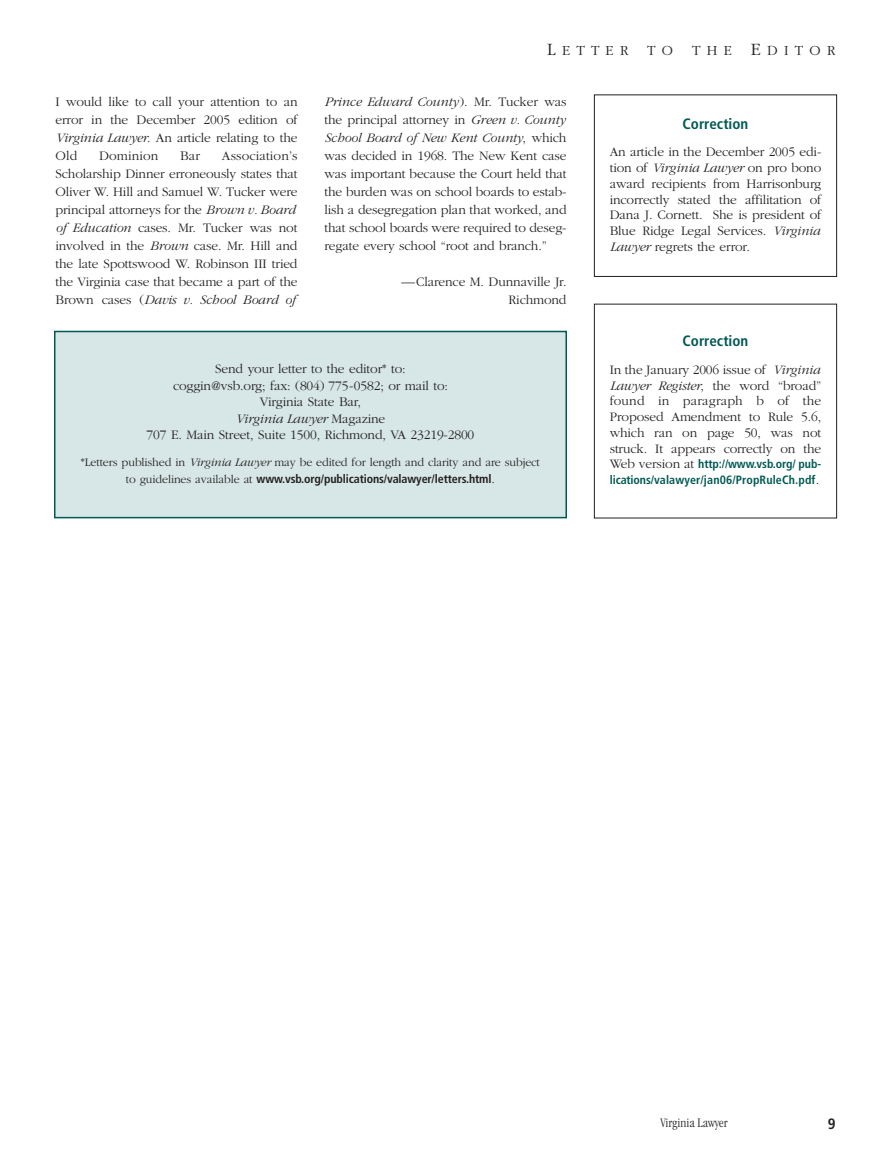
<style>
.page{position:relative;width:891px;height:1161px;background:#fff}
.page>*{position:absolute;margin:0;border:0;box-sizing:border-box;transform-origin:0 0}
.t1{font:700 condensed 15px "Frutiger";color:#005953}
.t2{font:700 condensed 15px "Frutiger";color:#231f20}
.t3{font:300 14.4px "Garamond";letter-spacing:.435em;color:#231f20}
.t4{font:300 13.5px/18px "Garamond";letter-spacing:-.01em;color:#231f20;text-align:justify}
.t5{font:300 condensed 13.5px "Garamond";color:#231f20}
.t6{font:300 13.5px "Garamond";letter-spacing:.01em;color:#231f20}
.t7{font:300 12px "Garamond";letter-spacing:-.01em;color:#231f20}
.t8{font:700 condensed 12px/15.8px "Frutiger";letter-spacing:.01em;color:#005953}
.t9{font:700 condensed 12px "Frutiger";letter-spacing:-.01em;color:#231f20}
.s1{font-style:italic}
.s2{font-size:18px}
.s3{font-family:"Garamond";font-weight:300;font-stretch:normal}
.s4{font-family:"Garamond";font-weight:300;font-stretch:normal;font-size:13.5px}
.s5{font-family:"Garamond";font-weight:300;font-stretch:normal;font-size:13.5px;color:#231f20}
</style>
<div class="page">
<div style="left:594px;top:95px;width:243px;height:182px;border:1px solid #231f20"></div>
<div style="left:55px;top:332px;width:511px;height:186px;background:#d7e6e6"></div>
<div style="left:54px;top:331px;width:513px;height:187px;border:2px solid #005953"></div>
<div style="left:594px;top:304px;width:243px;height:214px;border:1px solid #231f20"></div>
<p class="t4" style="left:55px;top:92px;width:244px">I would like to call your attention to an error in the December 2005 edition of <span class="s1">Virginia Lawyer</span>. An article relating to the Old</p>
<p class="t4" style="left:55px;top:146px;width:244px;text-align:left;text-indent:166px">Association’s Scholarship Dinner erroneously states that Oliver W. Hill and Samuel W. Tucker were principal attorneys for the <span class="s1">Brown v. Board of Education</span> cases. Mr. Tucker was not involved in the <span class="s1">Brown</span> case. Mr. Hill and the late Spottswood W. Robinson III tried the Virginia case that became a part of the Brown cases (<span class="s1">Davis v. School Board of</span></p>
<p class="t6" style="left:99px;top:147px;width:61px">Dominion</p>
<p class="t4" style="left:180px;top:146px;width:21px">Bar</p>
<p class="t3" style="left:547px;top:41px;width:83px"><span class="s2">L</span>ETTER</p>
<p class="t3" style="left:647px;top:41px;width:27px">T O</p>
<p class="t3" style="left:692px;top:41px;width:145px">THE <span class="s2">E</span>DITOR</p>
<p class="t4" style="left:324px;top:92px;width:244px"><span class="s1">Prince Edward County</span>). Mr. Tucker was the principal attorney in <span class="s1">Green v. County School Board of New Kent County</span>, which was decided in 1968. The New Kent case was important because the Court held that the burden was on school boards to estab&shy;lish a desegregation plan that worked, and that school boards were required to deseg&shy;regate every school “root and branch.”</p>
<p class="t4" style="left:401px;top:272px;width:167px;text-align:right">—Clarence M. Dunnaville Jr.<br>Richmond</p>
<p class="t1" style="left:683px;top:117px;width:67px">Correction</p>
<p class="t4" style="left:610px;top:144px;width:213px;line-height:15.8px">An article in the December 2005 edi&shy;tion of <span class="s1">Virginia Lawyer</span> on pro bono award recipients from Harrisonburg incorrectly stated the affilitation of Dana J. Cornett. She is president of Blue Ridge Legal Services. <span class="s1">Virginia Lawyer</span> regrets the error.</p>
<p class="t4" style="left:147px;top:360px;width:329px;line-height:16.5px;text-align:center">Send your letter to the editor* to:<br>coggin@vsb.org; fax: (804) 775-0582; or mail to:<br>Virginia State Bar,<br><span class="s1">Virginia Lawyer</span> Magazine<br>707 E. Main Street, Suite 1500, Richmond, VA 23219-2800</p>
<p class="t7" style="left:81px;top:455px;width:461px">*Letters published in <span class="s1">Virginia Lawyer</span> may be edited for length and clarity and are subject</p>
<p class="t9" style="left:126px;top:474px;width:371px"><span class="s3">to guidelines available at</span> www.vsb.org/publications/valawyer/letters.html<span class="s4">.</span></p>
<p class="t1" style="left:683px;top:335px;width:67px">Correction</p>
<p class="t4" style="left:610px;top:361px;width:213px;line-height:15.8px">In the January 2006 issue of <span class="s1">Virginia Lawyer Register</span>, the word “broad” found in paragraph b of the Proposed Amendment to Rule 5.6, which ran on page 50, was not struck. It appears correctly on the</p>
<p class="t8" style="left:610px;top:457px;width:213px"><span class="s5">Web version at</span> http://www.vsb.org/ pub&shy;lications/valawyer/jan06/PropRuleCh.pdf<span class="s5">.</span></p>
<p class="t5" style="left:660px;top:1117px;width:69px">Virginia Lawyer</p>
<p class="t2" style="left:828px;top:1118px;width:9px">9</p>
</div>
